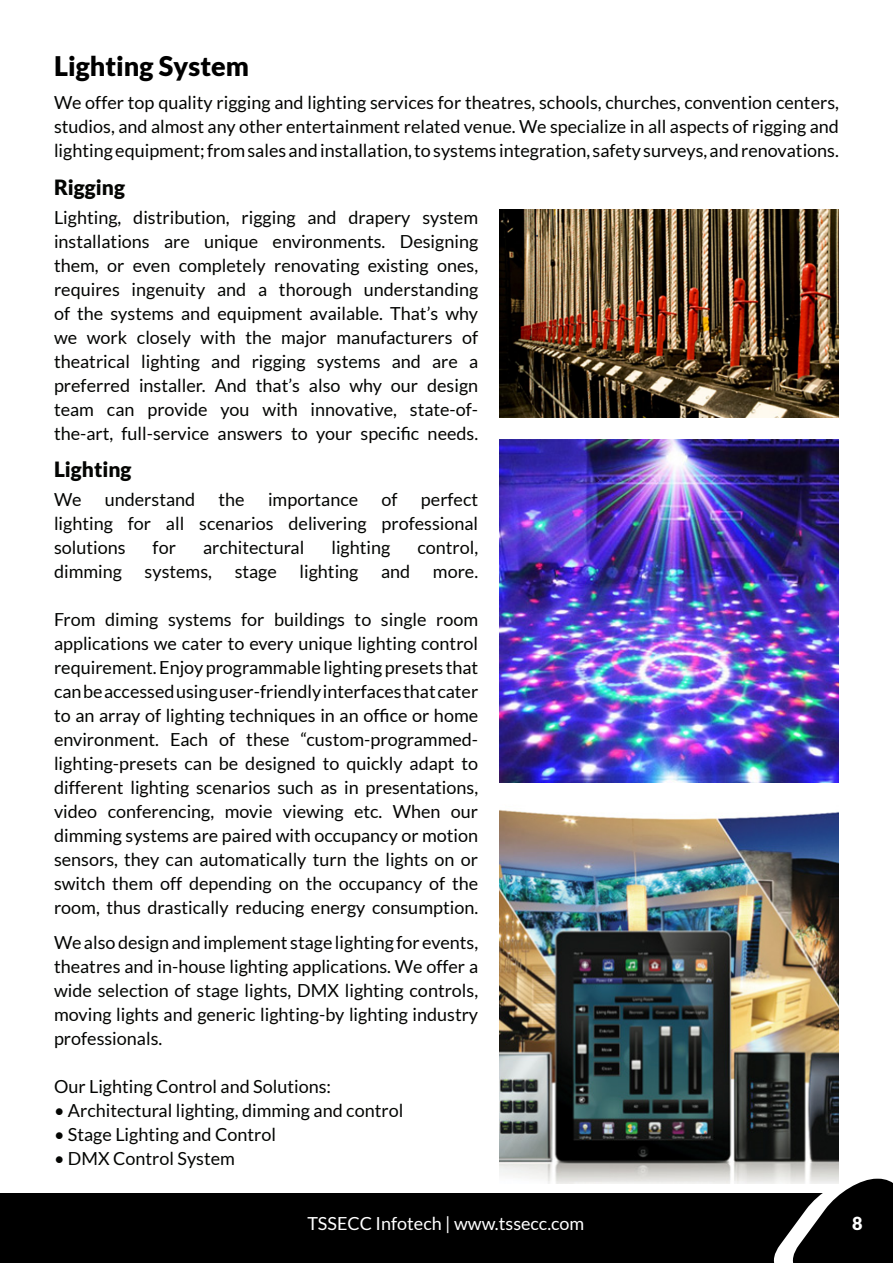
<style>
.page{position:relative;width:893px;height:1263px;background:#fff}
.page>*{position:absolute;margin:0;border:0;box-sizing:border-box;transform-origin:0 0}
.t1{font:900 27px "Lato";color:#000}
.t2{font:900 21px "Lato";color:#040503}
.t3{font:18px/24px "Lato";color:#040503;text-align:justify}
.t4{font:18px "Lato";color:#fff}
.t5{font:900 18px "Lato";color:#fff}
</style>
<div class="page">
<div style="left:0;top:1190px;width:893px;height:73px;background:#000"></div>
<svg style="left:768px;top:1179px;width:125px;height:84px"></svg>
<img style="left:500px;top:210px;width:339px;height:208px">
<img style="left:500px;top:439px;width:339px;height:343px">
<img style="left:500px;top:810px;width:339px;height:373px">
<p class="t1" style="left:54px;top:50px;width:197px">Lighting System</p>
<p class="t3" style="left:54px;top:91px;width:786px">We offer top quality rigging and lighting services for theatres, schools, churches, convention centers, studios, and almost any other entertainment related venue. We specialize in all aspects of rigging and lighting equipment; from sales and installation, to systems integration, safety surveys, and renovations.</p>
<p class="t2" style="left:54px;top:175px;width:73px">Rigging</p>
<p class="t3" style="left:54px;top:206px;width:426px">Lighting, distribution, rigging and drapery system installations are unique environments. Designing them, or even completely renovating existing ones, requires ingenuity and a thorough understanding of the systems and equipment available. That’s why we work closely with the major manufacturers of theatrical lighting and rigging systems and are a preferred installer. And that’s also why our design team can provide you with innovative, state-of&shy;the-art, full-service answers to your specific needs.</p>
<p class="t2" style="left:54px;top:457px;width:79px">Lighting</p>
<p class="t3" style="left:54px;top:487px;width:29px">We</p>
<p class="t3" style="left:105px;top:487px;width:92px">understand</p>
<p class="t3" style="left:219px;top:487px;width:28px">the</p>
<p class="t3" style="left:268px;top:487px;width:92px">importance</p>
<p class="t3" style="left:382px;top:487px;width:18px">of</p>
<p class="t3" style="left:54px;top:487px;width:426px;text-indent:367px">perfect lighting for all scenarios delivering professional solutions</p>
<p class="t3" style="left:153px;top:535px;width:25px">for</p>
<p class="t3" style="left:203px;top:535px;width:103px">architectural</p>
<p class="t3" style="left:331px;top:535px;width:60px">lighting</p>
<p class="t3" style="left:417px;top:535px;width:62px">control,</p>
<p class="t3" style="left:54px;top:559px;width:70px">dimming</p>
<p class="t3" style="left:145px;top:559px;width:69px">systems,</p>
<p class="t3" style="left:235px;top:559px;width:44px">stage</p>
<p class="t3" style="left:300px;top:559px;width:60px">lighting</p>
<p class="t3" style="left:381px;top:559px;width:31px">and</p>
<p class="t3" style="left:433px;top:559px;width:47px">more.</p>
<p class="t3" style="left:54px;top:607px;width:426px">From diming systems for buildings to single room applications we cater to every unique lighting control requirement. Enjoy programmable lighting presets that can be accessed using user-friendly interfaces that cater to an array of lighting techniques in an office or home environment. Each of these “custom-programmed&shy;lighting-presets can be designed to quickly adapt to different lighting scenarios such as in presentations, video conferencing, movie viewing etc. When our dimming systems are paired with occupancy or motion sensors, they can automatically turn the lights on or switch them off depending on the occupancy of the room, thus drastically reducing energy consumption.</p>
<p class="t3" style="left:54px;top:930px;width:426px">We also design and implement stage lighting for events, theatres and in-house lighting applications. We offer a wide selection of stage lights, DMX lighting controls, moving lights and generic lighting-by lighting industry professionals.</p>
<p class="t3" style="left:54px;top:1074px;width:279px">Our Lighting Control and Solutions:</p>
<p class="t3" style="left:54px;top:1098px;width:351px">• Architectural lighting, dimming and control</p>
<p class="t3" style="left:54px;top:1122px;width:224px">• Stage Lighting and Control</p>
<p class="t3" style="left:54px;top:1146px;width:182px">• DMX Control System</p>
<p class="t4" style="left:307px;top:1213px;width:279px">TSSECC Infotech | www.tssecc.com</p>
<p class="t5" style="left:852px;top:1212px;width:12px">8</p>
</div>
